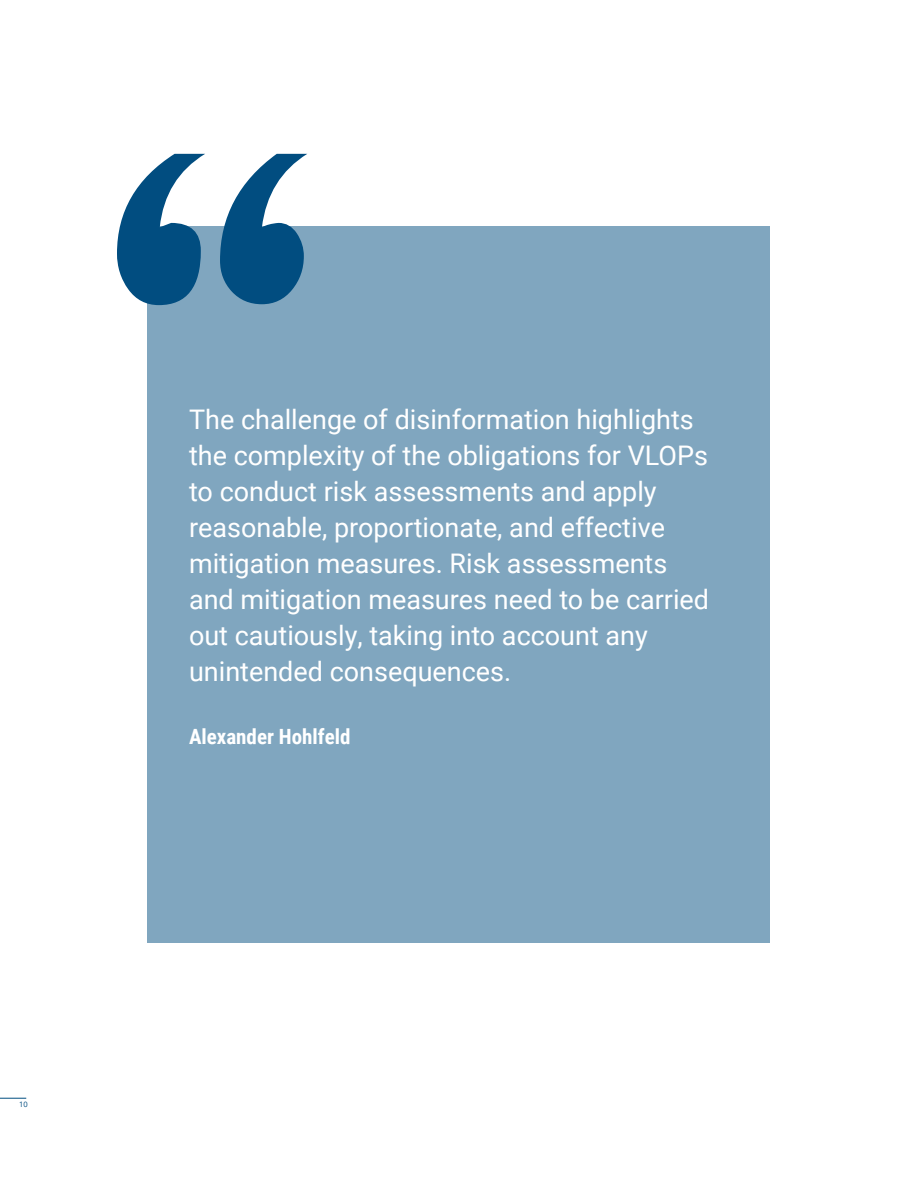
<style>
.page{position:relative;width:918px;height:1188px;background:#fff}
.page>*{position:absolute;margin:0;border:0;box-sizing:border-box;transform-origin:0 0}
.Intro_Text{font:27px/36px "Roboto";color:#fff}
.Byline_Title_-_Align_Center{font:700 21px "Roboto Condensed";color:#fff}
.t1{font:7.5px "Open Sans";color:#014d80}
</style>
<div class="page">
<svg style="left:0;top:1098px;width:26px;height:1px"></svg>
<div style="left:147px;top:226px;width:623px;height:718px;background:#80a6bf"></div>
<hr style="left:917px;top:387px;width:1px;height:132px;background:#014d80">
<svg style="left:117px;top:154px;width:190px;height:151px"></svg>
<p class="t1" style="left:19px;top:1099px;width:10px">10</p>
<p class="Intro_Text" style="left:189px;top:400px;width:522px">The challenge of disinformation highlights the complexity of the obligations for VLOPs to conduct risk assessments and apply reasonable, proportionate, and effective mitigation measures. Risk assessments and mitigation measures need to be carried out cautiously, taking into account any unintended consequences.</p>
<p class="Byline_Title_-_Align_Center" style="left:189px;top:722px;width:163px">Alexander Hohlfeld</p>
</div>
